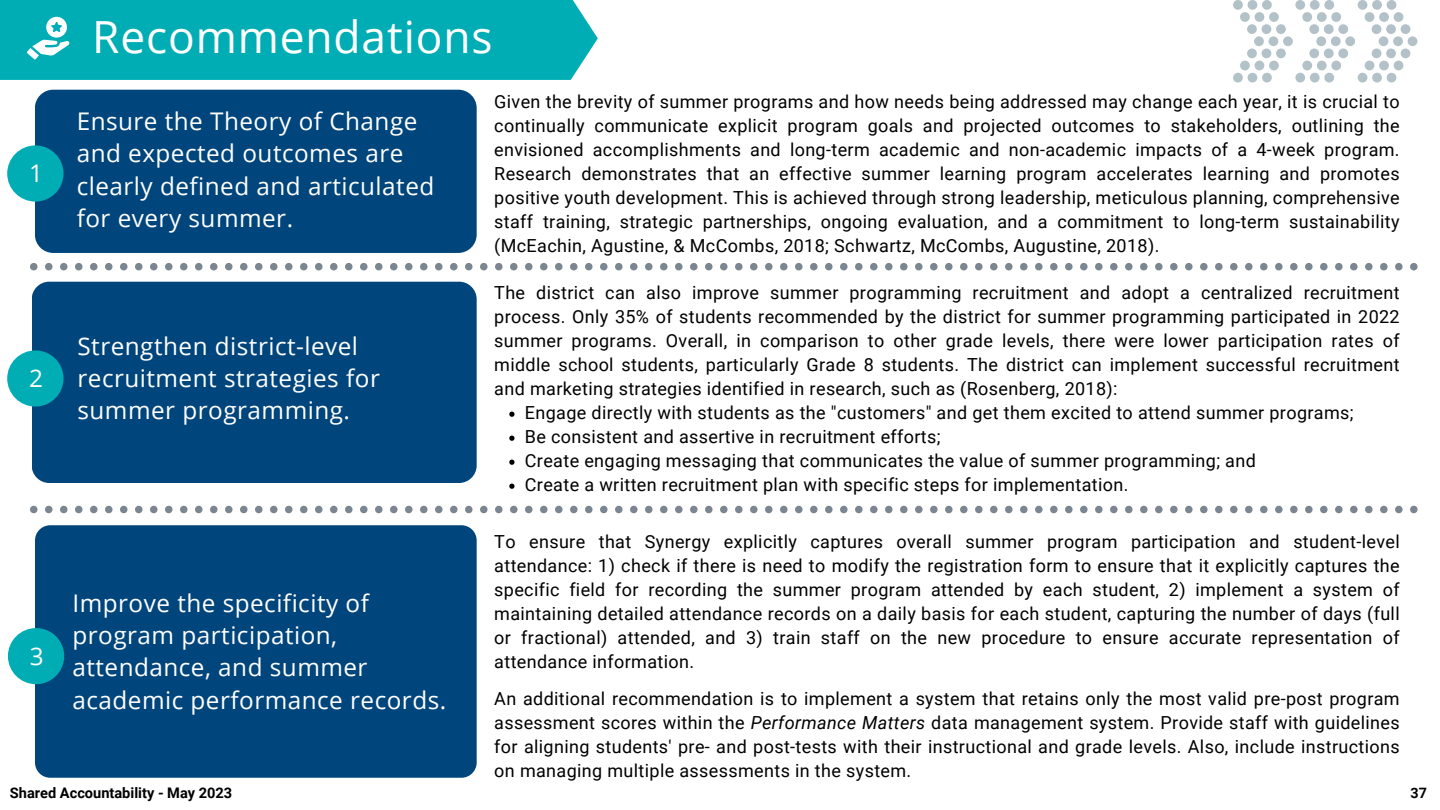
<style>
.page{position:relative;width:1440px;height:810px;background:#fff}
.page>*{position:absolute;margin:0;border:0;box-sizing:border-box;transform-origin:0 0}
.t1{font:44.3px "Open Sans";letter-spacing:.02em;color:#fff}
.t2{font:24.3px/32.2px "Open Sans";letter-spacing:.02em;color:#fff}
.t3{font:18px/24px "Roboto";letter-spacing:.02em;color:#000;text-align:justify}
.t4{font:700 14.6px "Roboto";color:#000}
.t5{font:700 14.3px "Roboto";color:#000}
.s1{font-style:italic}
</style>
<div class="page">
<div style="left:0;top:0;width:598px;height:80px;background:#00adb5"></div>
<svg style="left:27px;top:17px;width:42px;height:43px"></svg>
<svg style="left:30px;top:263px;width:1388px;height:7px"></svg>
<svg style="left:509px;top:412px;width:6px;height:5px"></svg>
<svg style="left:509px;top:436px;width:6px;height:5px"></svg>
<svg style="left:509px;top:460px;width:6px;height:5px"></svg>
<svg style="left:509px;top:484px;width:6px;height:5px"></svg>
<div style="left:32px;top:282px;width:445px;height:201px;background:#00457c;border-radius:18px"></div>
<div style="left:35px;top:90px;width:442px;height:163px;background:#00457c;border-radius:18px"></div>
<div style="left:7px;top:145px;width:57px;height:57px;background:#00adb5;border-radius:50%"></div>
<div style="left:7px;top:350px;width:57px;height:57px;background:#00adb5;border-radius:50%"></div>
<svg style="left:1233px;top:0;width:184px;height:83px"></svg>
<div style="left:35px;top:525px;width:442px;height:253px;background:#00457c;border-radius:15px"></div>
<div style="left:8px;top:628px;width:56px;height:56px;background:#00adb5;border-radius:50%"></div>
<svg style="left:30px;top:506px;width:1388px;height:7px"></svg>
<p class="t1" style="left:92px;top:5px;width:402px">Recommendations</p>
<p class="t2" style="left:29px;top:157px;width:15px">1</p>
<p class="t2" style="left:77px;top:105px;width:359px">Ensure the Theory of Change and expected outcomes are clearly defined and articulated for every summer.</p>
<p class="t2" style="left:29px;top:362px;width:15px">2</p>
<p class="t2" style="left:78px;top:329px;width:304px">Strengthen district-level recruitment strategies for summer programming.</p>
<p class="t2" style="left:30px;top:639px;width:15px">3</p>
<p class="t2" style="left:73px;top:586px;width:375px">Improve the specificity of program participation, attendance, and summer academic performance records.</p>
<p class="t4" style="left:10px;top:784px;width:224px">Shared Accountability - May 2023</p>
<p class="t3" style="left:494px;top:89px;width:907px">Given the brevity of summer programs and how needs being addressed may change each year, it is crucial to continually communicate explicit program goals and projected outcomes to stakeholders, outlining the envisioned accomplishments and long-term academic and non-academic impacts of a 4-week program.<br>Research demonstrates that an effective summer learning program accelerates learning and promotes positive youth development. This is achieved through strong leadership, meticulous planning, comprehensive staff training, strategic partnerships, ongoing evaluation, and a commitment to long-term sustainability (McEachin, Agustine, &amp; McCombs, 2018; Schwartz, McCombs, Augustine, 2018).</p>
<p class="t3" style="left:494px;top:281px;width:907px">The district can also improve summer programming recruitment and adopt a centralized recruitment process. Only 35% of students recommended by the district for summer programming participated in 2022 summer programs. Overall, in comparison to other grade levels, there were lower participation rates of middle school students, particularly Grade 8 students. The district can implement successful recruitment and marketing strategies identified in research, such as (Rosenberg, 2018):</p>
<p class="t3" style="left:525px;top:401px;width:830px">Engage directly with students as the "customers" and get them excited to attend summer programs;</p>
<p class="t3" style="left:525px;top:425px;width:417px">Be consistent and assertive in recruitment efforts;</p>
<p class="t3" style="left:525px;top:449px;width:733px">Create engaging messaging that communicates the value of summer programming; and</p>
<p class="t3" style="left:525px;top:473px;width:605px">Create a written recruitment plan with specific steps for implementation.</p>
<p class="t3" style="left:494px;top:530px;width:907px">To ensure that Synergy explicitly captures overall summer program participation and student-level attendance: 1) check if there is need to modify the registration form to ensure that it explicitly captures the specific field for recording the summer program attended by each student, 2) implement a system of maintaining detailed attendance records on a daily basis for each student, capturing the number of days (full or fractional) attended, and 3) train staff on the new procedure to ensure accurate representation of attendance information.</p>
<p class="t3" style="left:494px;top:686px;width:907px">An additional recommendation is to implement a system that retains only the most valid pre-post program assessment scores within the <span class="s1">Performance Matters</span> data management system. Provide staff with guidelines for aligning students' pre- and post-tests with their instructional and grade levels. Also, include instructions on managing multiple assessments in the system.</p>
<p class="t5" style="left:1410px;top:785px;width:18px">37</p>
</div>
